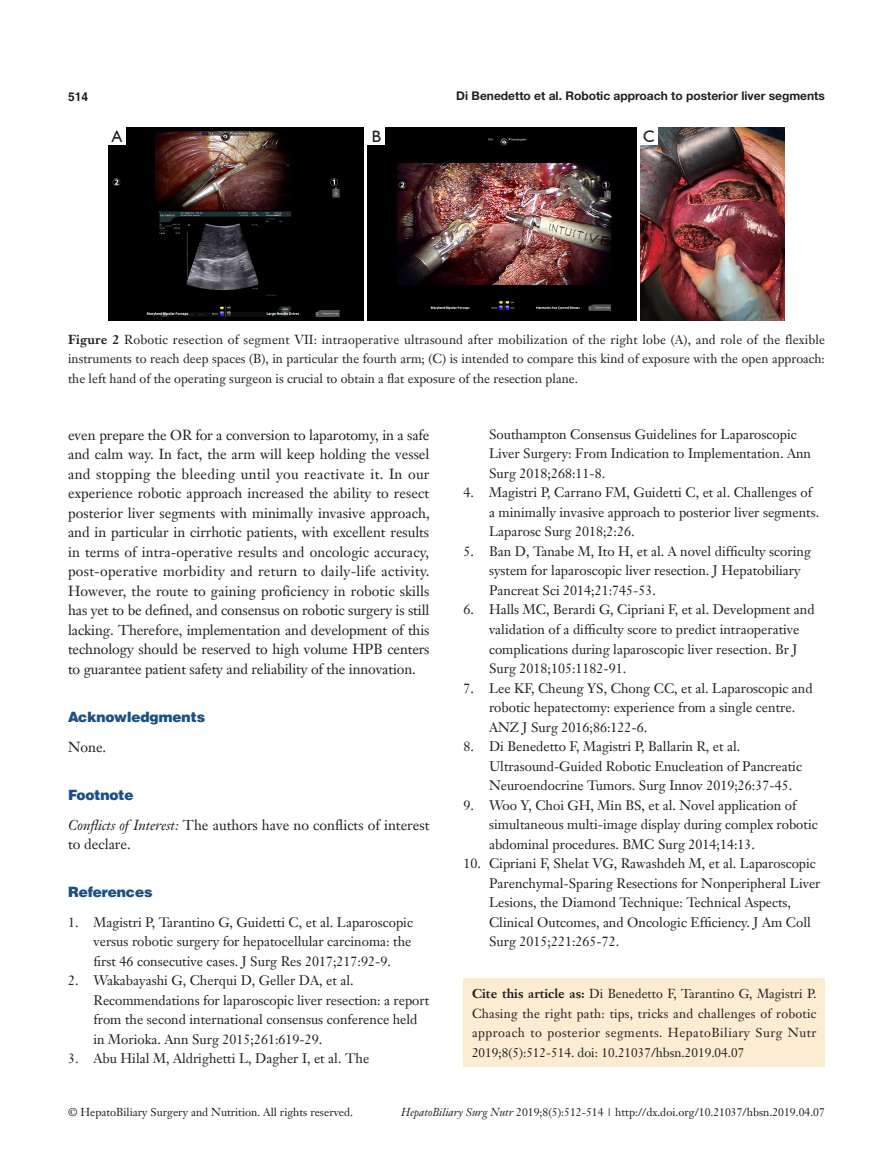
<style>
.page{position:relative;width:893px;height:1170px;background:#fff}
.page>*{position:absolute;margin:0;border:0;box-sizing:border-box;transform-origin:0 0}
.t1{font:16.5px "Humanist 521 BT";color:#231f20}
.t2{font:14.25px/19.5px "Janson Text LT";letter-spacing:-.01em;color:#231f20;text-align:justify}
.一级标题-6_5{font:900 14.25px "Helvetica";color:#1c5085}
.t3{font:13.5px/19.5px "Janson Text LT";color:#231f20}
.二级标题下沉{font:12.75px/19.5px "Janson Text LT";color:#231f20;text-align:justify}
.Cite{font:12.75px/19.5px "Janson Text LT";color:#231f20;text-align:justify}
.t4{font:700 12px "Helvetica Neue LT Pro";color:#231f20}
.t5{font:700 12px "Helvetica";color:#231f20}
.t6{font:11.25px "Janson Text LT";color:#231f20}
.s1{font-weight:700}
.s2{font-style:italic}
</style>
<div class="page">
<img style="left:108px;top:128px;width:256px;height:192px">
<img style="left:368px;top:128px;width:268px;height:192px">
<img style="left:640px;top:128px;width:145px;height:192px">
<div style="left:108px;top:128px;width:17px;height:17px;background:#fff"></div>
<div style="left:368px;top:128px;width:17px;height:17px;background:#fff"></div>
<div style="left:640px;top:128px;width:17px;height:17px;background:#fff"></div>
<div style="left:463px;top:978px;width:362px;height:88px;background:#fcedd2"></div>
<p class="t5" style="left:68px;top:89px;width:22px">514</p>
<p class="t4" style="left:456px;top:88px;width:370px">Di Benedetto et al. Robotic approach to posterior liver segments</p>
<p class="t1" style="left:112px;top:126px;width:12px">A</p>
<p class="t1" style="left:372px;top:126px;width:11px">B</p>
<p class="t1" style="left:643px;top:126px;width:13px">C</p>
<p class="二级标题下沉" style="left:68px;top:329px;width:759px"><span class="s1">Figure 2</span> Robotic resection of segment VII: intraoperative ultrasound after mobilization of the right lobe (A), and role of the flexible instruments to reach deep spaces (B), in particular the fourth arm; (C) is intended to compare this kind of exposure with the open approach: the left hand of the operating surgeon is crucial to obtain a flat exposure of the resection plane.</p>
<p class="t2" style="left:68px;top:424px;width:363px">even prepare the OR for a conversion to laparotomy, in a safe and calm way. In fact, the arm will keep holding the vessel and stopping the bleeding until you reactivate it. In our experience robotic approach increased the ability to resect posterior liver segments with minimally invasive approach, and in particular in cirrhotic patients, with excellent results in terms of intra-operative results and oncologic accuracy, post-operative morbidity and return to daily-life activity.<br>However, the route to gaining proficiency in robotic skills has yet to be defined, and consensus on robotic surgery is still lacking. Therefore, implementation and development of this technology should be reserved to high volume HPB centers to guarantee patient safety and reliability of the innovation.</p>
<p class="一级标题-6_5" style="left:68px;top:708px;width:139px">Acknowledgments</p>
<p class="t2" style="left:68px;top:736px;width:40px">None.</p>
<p class="一级标题-6_5" style="left:68px;top:786px;width:67px">Footnote</p>
<p class="t2" style="left:68px;top:814px;width:363px"><span class="s2">Conflicts of Interest:</span> The authors have no conflicts of interest to declare.</p>
<p class="一级标题-6_5" style="left:68px;top:883px;width:86px">References</p>
<p class="t3" style="left:94px;top:912px;width:321px;text-align:justify;text-indent:-26px">1. Magistri P, Tarantino G, Guidetti C, et al. Laparoscopic versus robotic surgery for hepatocellular carcinoma: the first 46 consecutive cases. J Surg Res 2017;217:92-9.</p>
<p class="t3" style="left:94px;top:970px;width:337px;text-indent:-26px">2. Wakabayashi G, Cherqui D, Geller DA, et al.<br>Recommendations for laparoscopic liver resection: a report from the second international consensus conference held in Morioka. Ann Surg 2015;261:619-29.</p>
<p class="t3" style="left:68px;top:1048px;width:303px">3. Abu Hilal M, Aldrighetti L, Dagher I, et al. The</p>
<p class="t3" style="left:489px;top:424px;width:323px">Southampton Consensus Guidelines for Laparoscopic<br>Liver Surgery: From Indication to Implementation. Ann<br>Surg 2018;268:11-8.</p>
<p class="t3" style="left:489px;top:483px;width:332px;text-indent:-26px">4. Magistri P, Carrano FM, Guidetti C, et al. Challenges of a minimally invasive approach to posterior liver segments.<br>Laparosc Surg 2018;2:26.</p>
<p class="t3" style="left:489px;top:541px;width:324px;text-indent:-26px">5. Ban D, Tanabe M, Ito H, et al. A novel difficulty scoring system for laparoscopic liver resection. J Hepatobiliary<br>Pancreat Sci 2014;21:745-53.</p>
<p class="t3" style="left:489px;top:600px;width:327px;text-indent:-26px">6. Halls MC, Berardi G, Cipriani F, et al. Development and validation of a difficulty score to predict intraoperative complications during laparoscopic liver resection. Br J Surg 2018;105:1182-91.</p>
<p class="t3" style="left:489px;top:678px;width:325px;text-indent:-26px">7. Lee KF, Cheung YS, Chong CC, et al. Laparoscopic and robotic hepatectomy: experience from a single centre.<br>ANZ J Surg 2016;86:122-6.</p>
<p class="t3" style="left:489px;top:736px;width:314px;text-indent:-26px">8. Di Benedetto F, Magistri P, Ballarin R, et al.<br>Ultrasound-Guided Robotic Enucleation of Pancreatic<br>Neuroendocrine Tumors. Surg Innov 2019;26:37-45.</p>
<p class="t3" style="left:489px;top:795px;width:330px;text-indent:-26px">9. Woo Y, Choi GH, Min BS, et al. Novel application of simultaneous multi-image display during complex robotic abdominal procedures. BMC Surg 2014;14:13.</p>
<p class="t3" style="left:489px;top:853px;width:333px;text-indent:-26px">10. Cipriani F, Shelat VG, Rawashdeh M, et al. Laparoscopic Parenchymal-Sparing Resections for Nonperipheral Liver Lesions, the Diamond Technique: Technical Aspects, Clinical Outcomes, and Oncologic Efficiency. J Am Coll Surg 2015;221:265-72.</p>
<p class="Cite" style="left:472px;top:983px;width:346px"><span class="s1">Cite this article as:</span> Di Benedetto F, Tarantino G, Magistri P.<br>Chasing the right path: tips, tricks and challenges of robotic approach to posterior segments. HepatoBiliary Surg Nutr 2019;8(5):512-514. doi: 10.21037/hbsn.2019.04.07</p>
<p class="t6" style="left:68px;top:1104px;width:287px">© HepatoBiliary Surgery and Nutrition. All rights reserved.</p>
<p class="t6" style="left:401px;top:1104px;width:425px"><span class="s2">HepatoBiliary Surg Nutr</span> 2019;8(5):512-514 | http://dx.doi.org/10.21037/hbsn.2019.04.07</p>
</div>
